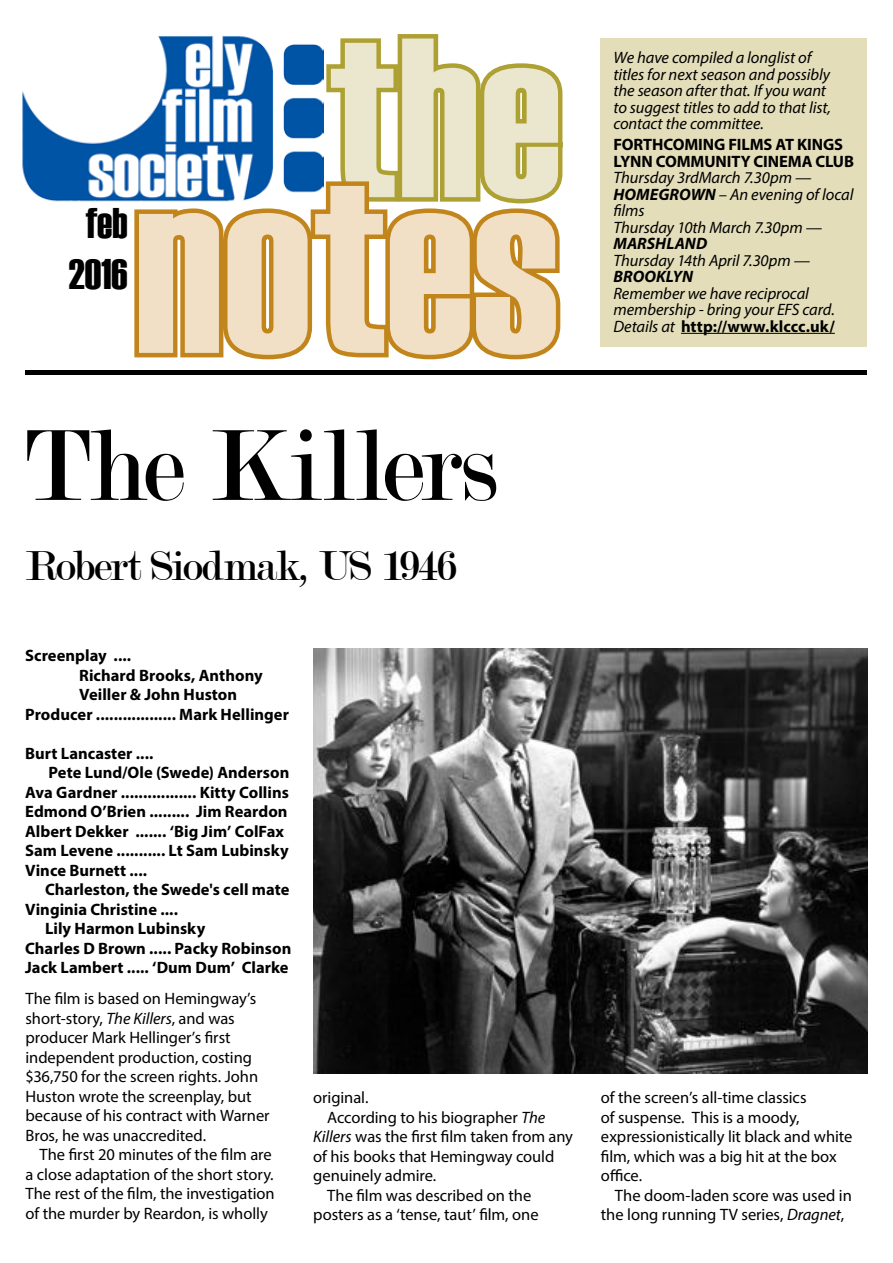
<style>
.page{position:relative;width:893px;height:1263px;background:#fff}
.page>*{position:absolute;margin:0;border:0;box-sizing:border-box;transform-origin:0 0}
.t1{font:245.1px "Haettenschweiler";color:#f1e0c5}
.t2{font:226.5px "Haettenschweiler";color:#ebe7ce}
.t3{font:108px "Modern";letter-spacing:-.005em;color:#000}
.t4{font:45px "Modern";letter-spacing:-.035em;color:#000}
.t5{font:42.75px "Haettenschweiler";color:#000}
.t6{font:16.5px/19.5px "Myriad Pro";letter-spacing:-.005em;color:#000}
.t7{font:700 16.5px/16.5px "Myriad Pro";color:#000}
.t8{font:italic 16.5px/16.5px "Myriad Pro";letter-spacing:-.005em;color:#000}
.t9{font:italic 700 16.5px "Myriad Pro";letter-spacing:.005em;color:#000}
.s1{font-weight:700}
.s2{font-weight:700;font-style:normal}
.s3{font-style:italic}
</style>
<div class="page">
<hr style="left:25px;top:370px;width:842px;height:4px;background:#000">
<svg style="left:134px;top:34px;width:429px;height:326px"></svg>
<div style="left:601px;top:38px;width:266px;height:309px;background:#e3ddb9"></div>
<hr style="left:681px;top:333px;width:154px;height:1px;background:#000">
<img style="left:22px;top:35px;width:301px;height:173px">
<img style="left:313px;top:649px;width:554px;height:424px">
<h3 class="t5" style="left:85px;top:194px;width:44px">feb</h3>
<h3 class="t5" style="left:69px;top:245px;width:60px">2016</h3>
<h2 class="t2" style="left:329px;top:-36px;width:234px">the</h2>
<h1 class="t1" style="left:135px;top:101px;width:425px">notes</h1>
<p class="t8" style="left:613px;top:49px;width:219px">We have compiled a longlist of titles for next season and possibly the season after that. If you want to suggest titles to add to that list, contact the committee.</p>
<p class="t7" style="left:613px;top:136px;width:242px">FORTHCOMING FILMS AT KINGS<br>LYNN COMMUNITY CINEMA CLUB</p>
<p class="t8" style="left:613px;top:169px;width:242px">Thursday 3rdMarch 7.30pm —<br><span class="s1">HOMEGROWN</span> – An evening of local films<br>Thursday 10th March 7.30pm —</p>
<p class="t9" style="left:613px;top:233px;width:95px">MARSHLAND</p>
<p class="t8" style="left:613px;top:252px;width:198px">Thursday 14th April 7.30pm —</p>
<p class="t9" style="left:613px;top:266px;width:81px">BROOKLYN</p>
<p class="t8" style="left:613px;top:285px;width:223px">Remember we have reciprocal membership - bring your EFS card.<br>Details at <span class="s2">http://www.klccc.uk/</span></p>
<h3 class="t3" style="left:25px;top:412px;width:473px">The Killers</h3>
<h3 class="t4" style="left:26px;top:543px;width:433px">Robert Siodmak, US 1946</h3>
<p class="t7" style="left:25px;top:647px;width:108px">Screenplay ....</p>
<p class="t7" style="left:79px;top:666px;width:185px">Richard Brooks, Anthony</p>
<p class="t7" style="left:79px;top:686px;width:159px">Veiller &amp; John Huston</p>
<p class="t7" style="left:25px;top:705px;width:265px">Producer .................. Mark Hellinger</p>
<p class="t7" style="left:25px;top:744px;width:130px">Burt Lancaster ....</p>
<p class="t7" style="left:49px;top:764px;width:242px">Pete Lund/Ole (Swede) Anderson</p>
<p class="t7" style="left:25px;top:783px;width:265px">Ava Gardner ................. Kitty Collins</p>
<p class="t7" style="left:25px;top:803px;width:264px">Edmond O’Brien ......... Jim Reardon</p>
<p class="t7" style="left:25px;top:822px;width:260px">Albert Dekker ....... ‘Big Jim’ ColFax</p>
<p class="t7" style="left:25px;top:842px;width:265px">Sam Levene ........... Lt Sam Lubinsky</p>
<p class="t7" style="left:25px;top:861px;width:123px">Vince Burnett ....</p>
<p class="t7" style="left:45px;top:881px;width:246px">Charleston, the Swede's cell mate</p>
<p class="t7" style="left:25px;top:900px;width:154px">Vinginia Christine ....</p>
<p class="t7" style="left:45px;top:920px;width:162px">Lily Harmon Lubinsky</p>
<p class="t7" style="left:25px;top:939px;width:268px">Charles D Brown ..... Packy Robinson</p>
<p class="t7" style="left:25px;top:959px;width:265px">Jack Lambert ..... ‘Dum Dum’ Clarke</p>
<p class="t6" style="left:26px;top:988px;width:246px">The film is based on Hemingway’s short-story, <span class="s3">The Killers</span>, and was producer Mark Hellinger’s first independent production, costing $36,750 for the screen rights. John Huston wrote the screenplay, but because of his contract with Warner Bros, he was unaccredited.</p>
<p class="t6" style="left:26px;top:1144px;width:251px;text-indent:14px">The first 20 minutes of the film are a close adaptation of the short story.<br>The rest of the film, the investigation of the murder by Reardon, is wholly</p>
<p class="t6" style="left:313px;top:1087px;width:57px">original.</p>
<p class="t6" style="left:327px;top:1107px;width:220px">According to his biographer <span class="s3">The</span></p>
<p class="t6" style="left:313px;top:1126px;width:261px"><span class="s3">Killers</span> was the first film taken from any</p>
<p class="t6" style="left:313px;top:1146px;width:243px">of his books that Hemingway could</p>
<p class="t6" style="left:313px;top:1165px;width:125px">genuinely admire.</p>
<p class="t6" style="left:327px;top:1185px;width:206px">The film was described on the</p>
<p class="t6" style="left:313px;top:1204px;width:227px">posters as a ‘tense, taut’ film, one</p>
<p class="t6" style="left:601px;top:1087px;width:253px">of the screen’s all-time classics<br>of suspense. This is a moody, expressionistically lit black and white film, which was a big hit at the box office.</p>
<p class="t6" style="left:601px;top:1185px;width:252px;text-indent:14px">The doom-laden score was used in the long running TV series, <span class="s3">Dragnet</span>,</p>
</div>
